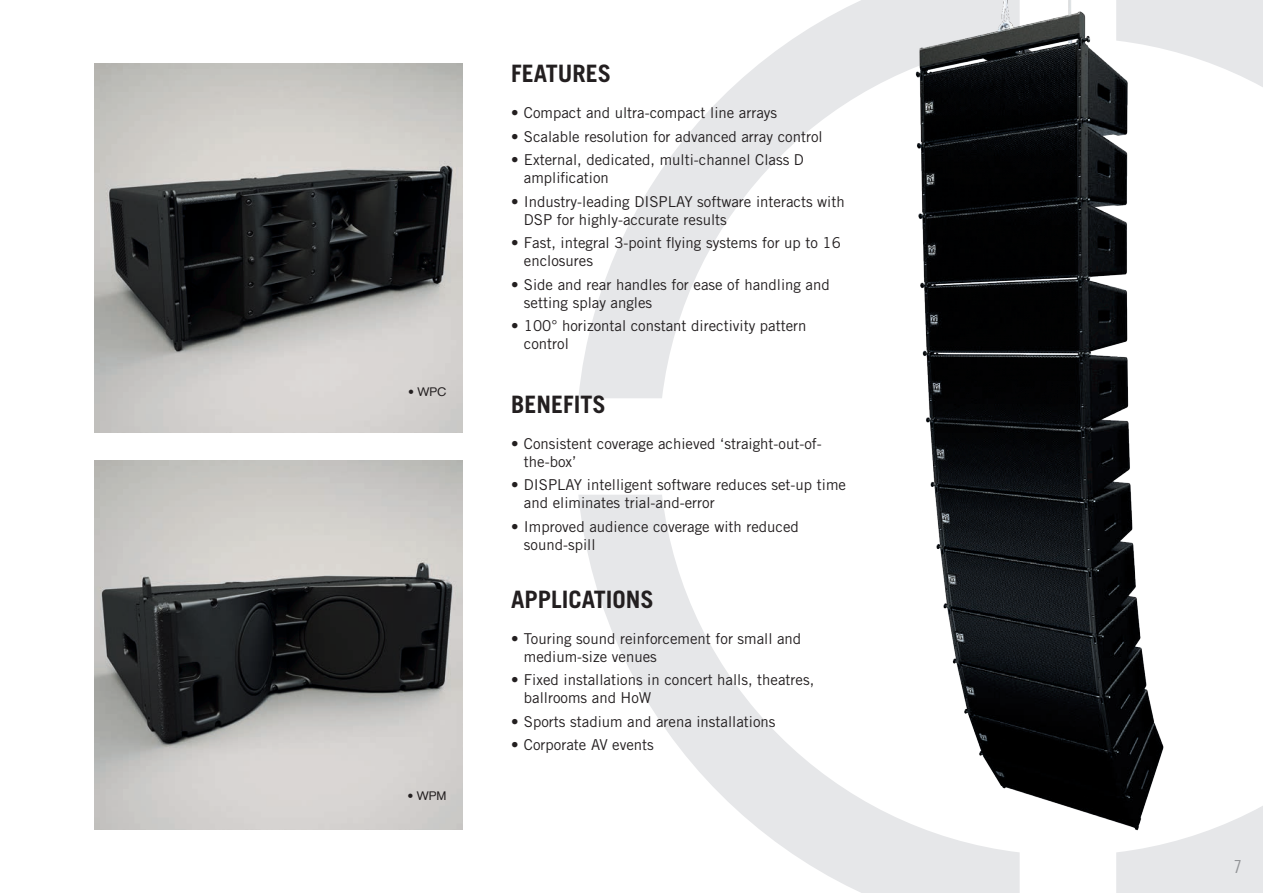
<style>
.page{position:relative;width:1263px;height:893px;background:#fff}
.page>*{position:absolute;margin:0;border:0;box-sizing:border-box;transform-origin:0 0}
.t1{font:700 24px "Trade Gothic";color:#231f20}
.t2{font:18px "Trade Gothic Cond Eighteen";color:#939598}
.t3{font:15px/18px "Trade Gothic";color:#231f20}
.t4{font:12px "Akzidenz Grotesk CE";color:#231f20}
</style>
<div class="page">
<svg style="left:578px;top:8px;width:268px;height:390px"></svg>
<div style="left:1116px;top:846px;width:147px;height:47px;background:#e6e7e9"></div>
<svg style="left:578px;top:495px;width:442px;height:398px"></svg>
<img style="left:94px;top:64px;width:369px;height:368px">
<img style="left:94px;top:460px;width:369px;height:369px">
<img style="left:846px;top:0;width:417px;height:846px">
<p class="t4" style="left:408px;top:384px;width:40px">• WPC</p>
<p class="t4" style="left:408px;top:788px;width:40px">• WPM</p>
<h1 class="t1" style="left:511px;top:59px;width:102px">FEATURES</h1>
<p class="t3" style="left:511px;top:104px;width:268px">• Compact and ultra-compact line arrays</p>
<p class="t3" style="left:511px;top:127px;width:313px">• Scalable resolution for advanced array control</p>
<p class="t3" style="left:524px;top:151px;width:281px;text-indent:-13px">• External, dedicated, multi-channel Class D amplification</p>
<p class="t3" style="left:524px;top:192px;width:322px;text-indent:-13px">• Industry-leading DISPLAY software interacts with<br>DSP for highly-accurate results</p>
<p class="t3" style="left:524px;top:234px;width:318px;text-indent:-13px">• Fast, integral 3-point flying systems for up to 16 enclosures</p>
<p class="t3" style="left:524px;top:275px;width:307px;text-indent:-13px">• Side and rear handles for ease of handling and setting splay angles</p>
<p class="t3" style="left:524px;top:317px;width:284px;text-indent:-13px">• 100° horizontal constant directivity pattern control</p>
<h1 class="t1" style="left:511px;top:389px;width:96px">BENEFITS</h1>
<p class="t3" style="left:524px;top:434px;width:299px;text-indent:-13px">• Consistent coverage achieved ‘straight-out-of&shy;the-box’</p>
<p class="t3" style="left:524px;top:476px;width:324px;text-indent:-13px">• DISPLAY intelligent software reduces set-up time and eliminates trial-and-error</p>
<p class="t3" style="left:524px;top:517px;width:276px;text-indent:-13px">• Improved audience coverage with reduced sound-spill</p>
<h1 class="t1" style="left:511px;top:584px;width:144px">APPLICATIONS</h1>
<p class="t3" style="left:524px;top:629px;width:279px;text-indent:-13px">• Touring sound reinforcement for small and medium-size venues</p>
<p class="t3" style="left:524px;top:671px;width:292px;text-indent:-13px">• Fixed installations in concert halls, theatres, ballrooms and HoW</p>
<p class="t3" style="left:511px;top:712px;width:266px">• Sports stadium and arena installations</p>
<p class="t3" style="left:511px;top:736px;width:144px">• Corporate AV events</p>
<p class="t2" style="left:1234px;top:856px;width:9px">7</p>
</div>
